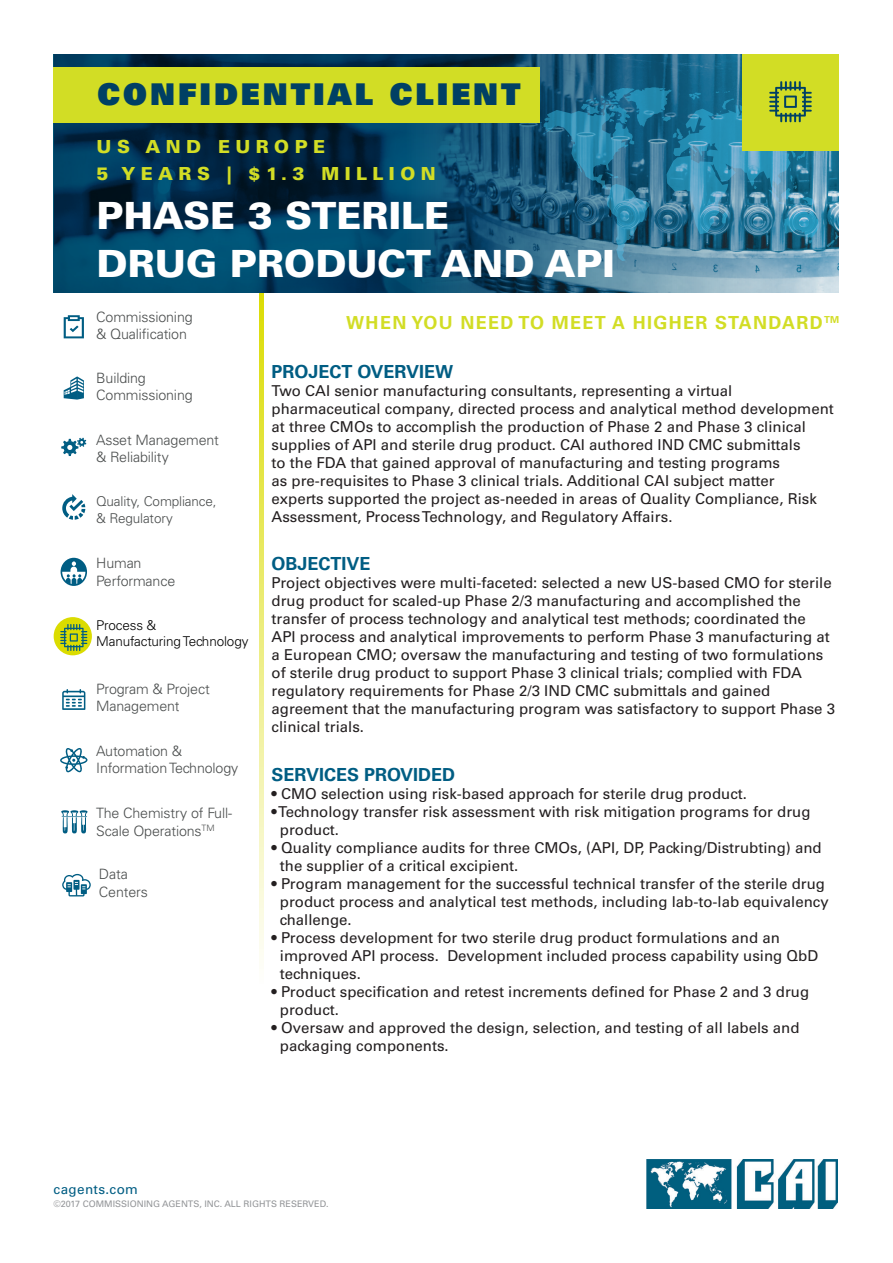
<style>
.page{position:relative;width:893px;height:1263px;background:#fff}
.page>*{position:absolute;margin:0;border:0;box-sizing:border-box;transform-origin:0 0}
.t1{font:900 37.5px/48px "Univers LT Std";color:#fff}
.t2{font:30px "Univers LT Std X Black";letter-spacing:.1em;color:#004064}
.t3{font:700 18px "Univers LT Std";color:#005d83}
.t4{font:700 18px "Univers LT Std";letter-spacing:.075em;color:#d2dd25}
.t5{font:900 18px/27px "Univers LT Std";letter-spacing:.3em;color:#d2dd25}
.t6{font:15px/18px "Univers LT Std";color:#231f20}
.t7{font:300 14.25px/17.1px "Univers LT Std";letter-spacing:-.01em;color:#4a4d4d}
.t8{font:300 13.5px/16.2px "Univers LT Std";letter-spacing:-.01em;color:#000}
.t9{font:300 13.5px/16.2px "Univers LT Std";letter-spacing:-.01em;color:#4a4d4d}
.t10{font:13.5px "Univers LT Std";letter-spacing:.025em;color:#005d83}
.t11{font:9px "Univers LT Std";color:#939598}
</style>
<div class="page">
<div style="left:48px;top:48px;width:792px;height:245px;background:#231f20;opacity:.25"></div>
<svg style="left:540px;top:87px;width:299px;height:174px;background:#327a9a"></svg>
<svg style="left:259px;top:293px;width:4px;height:667px;background:#ecec7c"></svg>
<img style="left:646px;top:1160px;width:192px;height:49px">
<div style="left:54px;top:67px;width:486px;height:55px;background:#d2dd25"></div>
<div style="left:742px;top:54px;width:97px;height:97px;background:#d2dd25"></div>
<div style="left:54px;top:618px;width:37px;height:37px;background:#dbdc00;border-radius:50%"></div>
<div style="left:54px;top:617px;width:38px;height:38px;border:2px solid #dbdc00;border-radius:50%"></div>
<svg style="left:64px;top:315px;width:20px;height:23px"></svg>
<svg style="left:60px;top:624px;width:27px;height:27px"></svg>
<svg style="left:62px;top:689px;width:23px;height:21px"></svg>
<svg style="left:60px;top:748px;width:28px;height:24px"></svg>
<svg style="left:62px;top:494px;width:23px;height:26px"></svg>
<svg style="left:62px;top:874px;width:29px;height:22px"></svg>
<svg style="left:64px;top:376px;width:20px;height:24px"></svg>
<svg style="left:61px;top:438px;width:25px;height:18px"></svg>
<svg style="left:769px;top:81px;width:43px;height:41px"></svg>
<svg style="left:61px;top:558px;width:26px;height:28px"></svg>
<svg style="left:61px;top:810px;width:27px;height:23px"></svg>
<p class="t2" style="left:98px;top:74px;width:425px">CONFIDENTIAL CLIENT</p>
<p class="t5" style="left:97px;top:132px;width:341px">US AND EUROPE<br>5 YEARS | $1.3 MILLION</p>
<p class="t1" style="left:97px;top:191px;width:520px">PHASE 3 STERILE<br>DRUG PRODUCT AND API</p>
<p class="t7" style="left:96px;top:308px;width:98px">Commissioning &amp; Qualification</p>
<p class="t7" style="left:96px;top:370px;width:98px">Building<br>Commissioning</p>
<p class="t7" style="left:96px;top:432px;width:124px">Asset Management &amp; Reliability</p>
<p class="t9" style="left:96px;top:493px;width:122px">Quality, Compliance, &amp; Regulatory</p>
<p class="t7" style="left:96px;top:555px;width:81px">Human<br>Performance</p>
<p class="t8" style="left:96px;top:617px;width:154px">Process &amp;<br>Manufacturing Technology</p>
<p class="t7" style="left:96px;top:680px;width:115px">Program &amp; Project<br>Management</p>
<p class="t7" style="left:96px;top:742px;width:144px">Automation &amp;<br>Information Technology</p>
<p class="t7" style="left:96px;top:803px;width:137px;line-height:18px">The Chemistry of Full-<br>Scale Operations<sup>TM</sup></p>
<p class="t7" style="left:99px;top:866px;width:51px">Data<br>Centers</p>
<p class="t4" style="left:346px;top:312px;width:494px">WHEN YOU NEED TO MEET A HIGHER STANDARD<sup>TM</sup></p>
<p class="t3" style="left:272px;top:360px;width:183px">PROJECT OVERVIEW</p>
<p class="t6" style="left:272px;top:381px;width:564px">Two CAI senior manufacturing consultants, representing a virtual pharmaceutical company, directed process and analytical method development at three CMOs to accomplish the production of Phase 2 and Phase 3 clinical supplies of API and sterile drug product. CAI authored IND CMC submittals<br>to the FDA that gained approval of manufacturing and testing programs<br>as pre-requisites to Phase 3 clinical trials. Additional CAI subject matter<br>experts supported the project as-needed in areas of Quality Compliance, Risk Assessment, Process Technology, and Regulatory Affairs.</p>
<p class="t3" style="left:272px;top:553px;width:101px">OBJECTIVE</p>
<p class="t6" style="left:272px;top:574px;width:565px">Project objectives were multi-faceted: selected a new US-based CMO for sterile drug product for scaled-up Phase 2/3 manufacturing and accomplished the transfer of process technology and analytical test methods; coordinated the<br>API process and analytical improvements to perform Phase 3 manufacturing at a European CMO; oversaw the manufacturing and testing of two formulations of sterile drug product to support Phase 3 clinical trials; complied with FDA regulatory requirements for Phase 2/3 IND CMC submittals and gained agreement that the manufacturing program was satisfactory to support Phase 3 clinical trials.</p>
<p class="t3" style="left:272px;top:764px;width:185px">SERVICES PROVIDED</p>
<p class="t6" style="left:272px;top:784px;width:477px">• CMO selection using risk-based approach for sterile drug product.</p>
<p class="t6" style="left:280px;top:802px;width:532px;text-indent:-8px">• Technology transfer risk assessment with risk mitigation programs for drug product.</p>
<p class="t6" style="left:280px;top:838px;width:543px;text-indent:-8px">• Quality compliance audits for three CMOs, (API, DP, Packing/Distrubting) and the supplier of a critical excipient.</p>
<p class="t6" style="left:280px;top:874px;width:550px;text-indent:-8px">• Program management for the successful technical transfer of the sterile drug product process and analytical test methods, including lab-to-lab equivalency challenge.</p>
<p class="t6" style="left:280px;top:928px;width:540px;text-indent:-8px">• Process development for two sterile drug product formulations and an improved API process. Development included process capability using QbD techniques.</p>
<p class="t6" style="left:280px;top:982px;width:531px;text-indent:-8px">• Product specification and retest increments defined for Phase 2 and 3 drug product.</p>
<p class="t6" style="left:280px;top:1018px;width:521px;text-indent:-8px">• Oversaw and approved the design, selection, and testing of all labels and packaging components.</p>
<p class="t10" style="left:54px;top:1181px;width:86px">cagents.com</p>
<p class="t11" style="left:54px;top:1199px;width:277px">©2017 COMMISSIONING AGENTS, INC. ALL RIGHTS RESERVED.</p>
</div>
